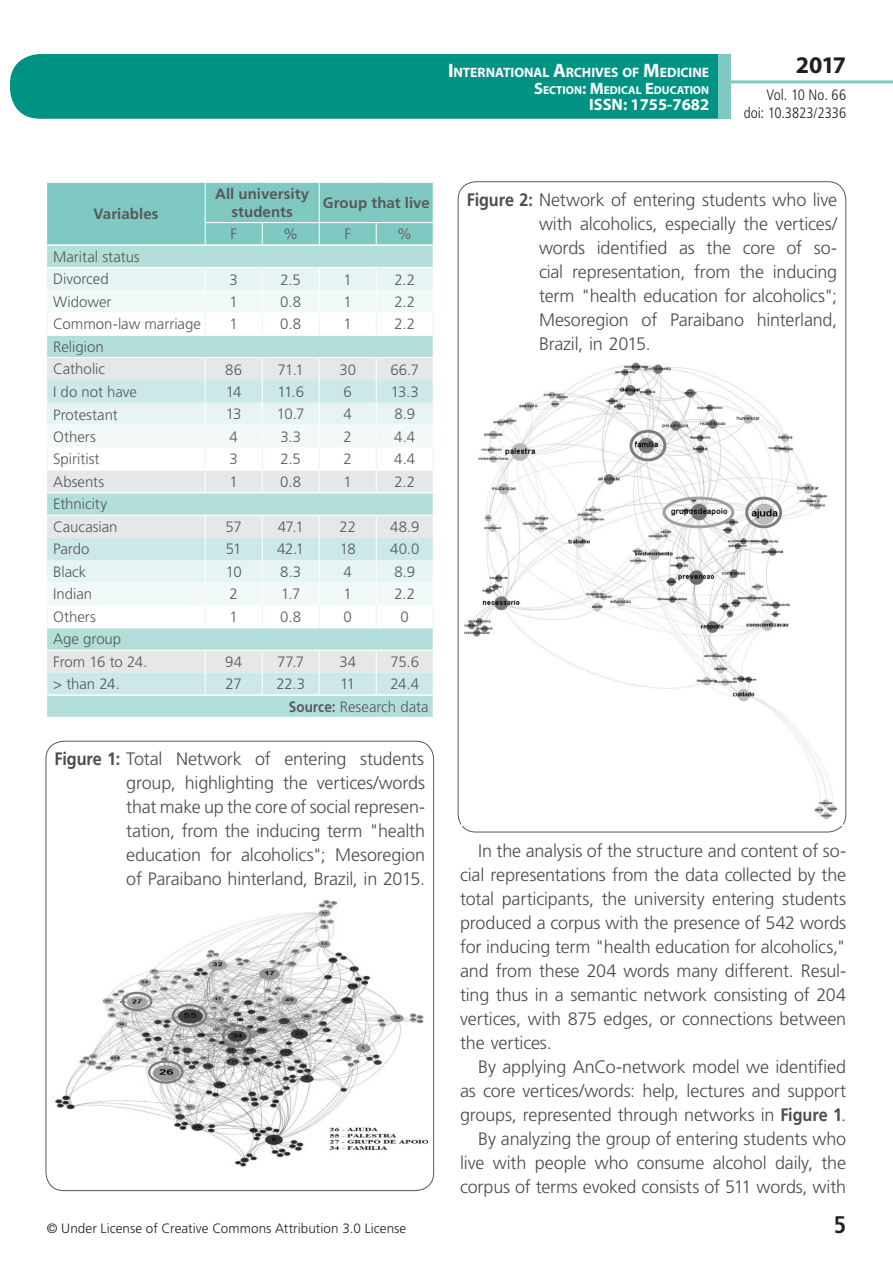
<style>
.page{position:relative;width:893px;height:1263px;background:#fff}
.page>*{position:absolute;margin:0;border:0;box-sizing:border-box;transform-origin:0 0}
.t1{font:700 24px "Myriad Pro";color:#231f20}
.t2{font:700 condensed 24px "Frutiger LT Std";color:#231f20}
.t3{font:300 18px/24px "Frutiger LT Std";letter-spacing:-.01em;color:#4b4c4d;text-align:justify}
.t4{font:700 16.5px "Myriad Pro";color:#fff}
.t5{font:300 15px/22.5px "Frutiger LT Std";letter-spacing:-.005em;color:#57585a}
.t6{font:700 15px/18px "Frutiger LT Std";letter-spacing:.005em;color:#57585a;text-align:center}
.t7{font:300 condensed 15px/18px "Frutiger LT Std";color:#231f20;text-align:right}
.t8{font:700 13.65px "Myriad Pro";letter-spacing:-.005em;color:#fff}
.t9{font:300 13.5px "Frutiger LT Std";letter-spacing:.005em;color:#231f20}
.t10{font:700 11.55px "Myriad Pro";color:#fff}
.s1{font-size:19.5px}
.s2{font-size:16.5px}
.s3{font-weight:700}
</style>
<div class="page">
<div style="left:10px;top:54px;width:775px;height:65px;background:#009384;border-radius:30px"></div>
<div style="left:732px;top:0;width:161px;height:157px;background:#fff"></div>
<hr style="left:730px;top:80px;width:163px;height:3px;background:#80c9c2">
<div style="left:718px;top:54px;width:13px;height:65px;background:#80c9c2"></div>
<svg style="left:47px;top:182px;width:387px;height:535px"></svg>
<hr style="left:205px;top:222px;width:57px;height:1px;background:#fff">
<hr style="left:262px;top:222px;width:57px;height:1px;background:#fff">
<hr style="left:319px;top:222px;width:57px;height:1px;background:#fff">
<hr style="left:376px;top:222px;width:58px;height:1px;background:#fff">
<img style="left:55px;top:900px;width:373px;height:267px">
<img style="left:464px;top:362px;width:374px;height:458px">
<p class="t8" style="left:448px;top:64px;width:263px"><span class="s1">I</span>NTERNATIONAL <span class="s1">A</span>RCHIVES OF <span class="s1">M</span>EDICINE</p>
<p class="t10" style="left:534px;top:82px;width:177px"><span class="s2">S</span>ECTION<span class="s2">: M</span>EDICAL <span class="s2">E</span>DUCATION</p>
<p class="t4" style="left:589px;top:94px;width:122px">ISSN: 1755-7682</p>
<h1 class="t1" style="left:796px;top:49px;width:52px">2017</h1>
<p class="t7" style="left:744px;top:86px;width:104px">Vol. 10 No. 66 doi: 10.3823/2336</p>
<p class="t6" style="left:93px;top:205px;width:67px">Variables</p>
<p class="t5" style="left:53px;top:246px;width:88px">Marital status<br>Divorced</p>
<p class="t6" style="left:215px;top:185px;width:96px">All university students</p>
<p class="t6" style="left:323px;top:194px;width:109px">Group that live</p>
<p class="t5" style="left:230px;top:223px;width:8px">F</p>
<p class="t5" style="left:283px;top:223px;width:16px">%</p>
<p class="t5" style="left:344px;top:223px;width:8px">F</p>
<p class="t5" style="left:397px;top:223px;width:16px">%</p>
<p class="t5" style="left:230px;top:268px;width:10px">3</p>
<p class="t5" style="left:281px;top:268px;width:22px">2.5</p>
<p class="t5" style="left:344px;top:268px;width:10px">1</p>
<p class="t5" style="left:394px;top:268px;width:22px">2.2</p>
<p class="t5" style="left:53px;top:291px;width:60px">Widower</p>
<p class="t5" style="left:230px;top:291px;width:10px">1</p>
<p class="t5" style="left:280px;top:291px;width:22px">0.8</p>
<p class="t5" style="left:344px;top:291px;width:10px">1</p>
<p class="t5" style="left:394px;top:291px;width:22px">2.2</p>
<p class="t5" style="left:53px;top:313px;width:149px">Common-law marriage</p>
<p class="t5" style="left:230px;top:313px;width:10px">1</p>
<p class="t5" style="left:280px;top:313px;width:22px">0.8</p>
<p class="t5" style="left:344px;top:313px;width:10px">1</p>
<p class="t5" style="left:394px;top:313px;width:22px">2.2</p>
<p class="t5" style="left:53px;top:336px;width:54px">Religion<br>Catholic</p>
<p class="t5" style="left:225px;top:358px;width:18px">86</p>
<p class="t5" style="left:278px;top:358px;width:28px">71.1</p>
<p class="t5" style="left:339px;top:358px;width:18px">30</p>
<p class="t5" style="left:390px;top:358px;width:30px">66.7</p>
<p class="t5" style="left:53px;top:381px;width:85px">I do not have</p>
<p class="t5" style="left:226px;top:381px;width:17px">14</p>
<p class="t5" style="left:277px;top:381px;width:28px">11.6</p>
<p class="t5" style="left:344px;top:381px;width:10px">6</p>
<p class="t5" style="left:391px;top:381px;width:29px">13.3</p>
<p class="t5" style="left:53px;top:403px;width:66px">Protestant</p>
<p class="t5" style="left:226px;top:403px;width:17px">13</p>
<p class="t5" style="left:277px;top:403px;width:29px">10.7</p>
<p class="t5" style="left:344px;top:403px;width:10px">4</p>
<p class="t5" style="left:394px;top:403px;width:22px">8.9</p>
<p class="t5" style="left:53px;top:426px;width:44px">Others</p>
<p class="t5" style="left:230px;top:426px;width:10px">4</p>
<p class="t5" style="left:280px;top:426px;width:22px">3.3</p>
<p class="t5" style="left:344px;top:426px;width:10px">2</p>
<p class="t5" style="left:394px;top:426px;width:22px">4.4</p>
<p class="t5" style="left:53px;top:448px;width:48px">Spiritist</p>
<p class="t5" style="left:230px;top:448px;width:10px">3</p>
<p class="t5" style="left:281px;top:448px;width:22px">2.5</p>
<p class="t5" style="left:344px;top:448px;width:10px">2</p>
<p class="t5" style="left:394px;top:448px;width:22px">4.4</p>
<p class="t5" style="left:53px;top:471px;width:53px">Absents</p>
<p class="t5" style="left:230px;top:471px;width:10px">1</p>
<p class="t5" style="left:280px;top:471px;width:22px">0.8</p>
<p class="t5" style="left:344px;top:471px;width:10px">1</p>
<p class="t5" style="left:394px;top:471px;width:22px">2.2</p>
<p class="t5" style="left:53px;top:493px;width:66px">Ethnicity<br>Caucasian</p>
<p class="t5" style="left:225px;top:516px;width:18px">57</p>
<p class="t5" style="left:278px;top:516px;width:27px">47.1</p>
<p class="t5" style="left:339px;top:516px;width:18px">22</p>
<p class="t5" style="left:390px;top:516px;width:31px">48.9</p>
<p class="t5" style="left:53px;top:538px;width:38px">Pardo</p>
<p class="t5" style="left:226px;top:538px;width:17px">51</p>
<p class="t5" style="left:277px;top:538px;width:29px">42.1</p>
<p class="t5" style="left:340px;top:538px;width:17px">18</p>
<p class="t5" style="left:390px;top:538px;width:31px">40.0</p>
<p class="t5" style="left:53px;top:561px;width:35px">Black</p>
<p class="t5" style="left:226px;top:561px;width:18px">10</p>
<p class="t5" style="left:280px;top:561px;width:22px">8.3</p>
<p class="t5" style="left:344px;top:561px;width:10px">4</p>
<p class="t5" style="left:394px;top:561px;width:22px">8.9</p>
<p class="t5" style="left:53px;top:583px;width:41px">Indian</p>
<p class="t5" style="left:230px;top:583px;width:10px">2</p>
<p class="t5" style="left:281px;top:583px;width:21px">1.7</p>
<p class="t5" style="left:344px;top:583px;width:10px">1</p>
<p class="t5" style="left:394px;top:583px;width:22px">2.2</p>
<p class="t5" style="left:53px;top:606px;width:44px">Others</p>
<p class="t5" style="left:230px;top:605px;width:10px">1</p>
<p class="t5" style="left:280px;top:605px;width:22px">0.8</p>
<p class="t5" style="left:344px;top:605px;width:10px">0</p>
<p class="t5" style="left:401px;top:605px;width:10px">0</p>
<p class="t5" style="left:53px;top:628px;width:96px">Age group<br>From 16 to 24.</p>
<p class="t5" style="left:225px;top:651px;width:18px">94</p>
<p class="t5" style="left:277px;top:651px;width:29px">77.7</p>
<p class="t5" style="left:339px;top:651px;width:18px">34</p>
<p class="t5" style="left:390px;top:651px;width:30px">75.6</p>
<p class="t5" style="left:53px;top:673px;width:68px">&gt; than 24.</p>
<p class="t5" style="left:226px;top:673px;width:18px">27</p>
<p class="t5" style="left:276px;top:673px;width:30px">22.3</p>
<p class="t5" style="left:340px;top:673px;width:17px">11</p>
<p class="t5" style="left:289px;top:673px;width:141px;line-height:23px;text-indent:102px">24.4<br><span class="s3">Source:</span> Research data</p>
<p class="t3" style="left:126px;top:747px;width:300px;text-indent:-72px"><span class="s3">Figure 1:</span> Total Network of entering students group, highlighting the vertices/words that make up the core of social represen&shy;tation, from the inducing term "health education for alcoholics"; Mesoregion of Paraibano hinterland, Brazil, in 2015.</p>
<p class="t3" style="left:539px;top:188px;width:300px;text-indent:-72px"><span class="s3">Figure 2:</span> Network of entering students who live with alcoholics, especially the vertices/ words identified as the core of so&shy;cial representation, from the inducing term "health education for alcoholics"; Mesoregion of Paraibano hinterland, Brazil, in 2015.</p>
<p class="t3" style="left:460px;top:839px;width:388px;text-indent:18px">In the analysis of the structure and content of so&shy;cial representations from the data collected by the total participants, the university entering students produced a corpus with the presence of 542 words for inducing term "health education for alcoholics," and from these 204 words many different. Resul&shy;ting thus in a semantic network consisting of 204 vertices, with 875 edges, or connections between the vertices.</p>
<p class="t3" style="left:460px;top:1055px;width:388px;text-align:right">By applying AnCo-network model we identified as core vertices/words: help, lectures and support groups, represented through networks in <span class="s3">Figure 1</span>.<br>By analyzing the group of entering students who live with people who consume alcohol daily, the corpus of terms evoked consists of 511 words, with</p>
<p class="t9" style="left:47px;top:1220px;width:361px">© Under License of Creative Commons Attribution 3.0 License</p>
<h1 class="t2" style="left:834px;top:1210px;width:14px">5</h1>
</div>
